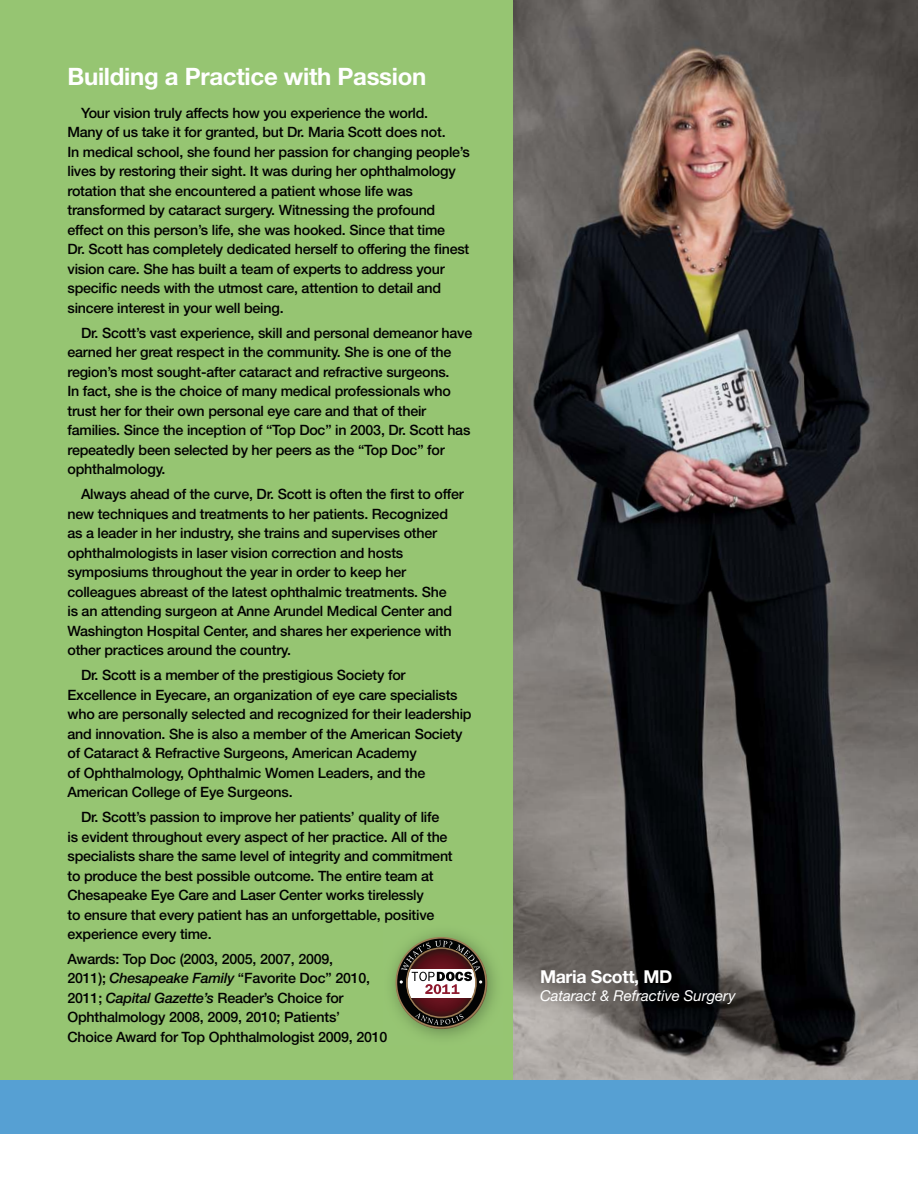
<style>
.page{position:relative;width:918px;height:1188px;background:#fff}
.page>*{position:absolute;margin:0;border:0;box-sizing:border-box;transform-origin:0 0}
.t1{font:700 24px "Helvetica Neue";letter-spacing:-.01em;color:#fff}
.t2{font:700 17.85px "Helvetica Neue";letter-spacing:-.02em;color:#fff}
.t3{font:italic 15px "Helvetica Neue";letter-spacing:-.005em;color:#fff}
.t4{font:500 14.25px/19.5px "Helvetica Neue";letter-spacing:-.015em;color:#000}
.s1{font-style:italic}
</style>
<div class="page">
<div style="left:0;top:0;width:594px;height:1080px;background:#96c572"></div>
<img style="left:513px;top:0;width:405px;height:1080px">
<div style="left:0;top:1080px;width:918px;height:54px;background:#56a0d3"></div>
<img style="left:392px;top:932px;width:104px;height:106px">
<svg style="left:396px;top:938px;width:90px;height:89px"></svg>
<div style="left:396px;top:937px;width:91px;height:91px;border:2px solid #9f7e57;border-radius:50%"></div>
<svg style="left:407px;top:948px;width:69px;height:69px"></svg>
<svg style="left:407px;top:997px;width:69px;height:1px"></svg>
<div style="left:407px;top:969px;width:69px;height:28px;background:#fff"></div>
<svg style="left:415px;top:1013px;width:49px;height:12px"></svg>
<svg style="left:400px;top:941px;width:82px;height:54px"></svg>
<h1 class="t1" style="left:68px;top:68px;width:360px">Building a Practice with Passion</h1>
<p class="t4" style="left:67px;top:104px;width:404px;text-indent:14px">Your vision truly affects how you experience the world.<br>Many of us take it for granted, but Dr. Maria Scott does not.<br>In medical school, she found her passion for changing people’s lives by restoring their sight. It was during her ophthalmology rotation that she encountered a patient whose life was transformed by cataract surgery. Witnessing the profound effect on this person’s life, she was hooked. Since that time<br>Dr. Scott has completely dedicated herself to offering the finest vision care. She has built a team of experts to address your specific needs with the utmost care, attention to detail and sincere interest in your well being.</p>
<p class="t4" style="left:67px;top:324px;width:406px;text-indent:14px">Dr. Scott’s vast experience, skill and personal demeanor have earned her great respect in the community. She is one of the region’s most sought-after cataract and refractive surgeons.<br>In fact, she is the choice of many medical professionals who trust her for their own personal eye care and that of their families. Since the inception of “Top Doc” in 2003, Dr. Scott has repeatedly been selected by her peers as the “Top Doc” for ophthalmology.</p>
<p class="t4" style="left:67px;top:486px;width:398px;text-indent:14px">Always ahead of the curve, Dr. Scott is often the first to offer new techniques and treatments to her patients. Recognized as a leader in her industry, she trains and supervises other ophthalmologists in laser vision correction and hosts symposiums throughout the year in order to keep her colleagues abreast of the latest ophthalmic treatments. She<br>is an attending surgeon at Anne Arundel Medical Center and Washington Hospital Center, and shares her experience with other practices around the country.</p>
<p class="t4" style="left:67px;top:667px;width:406px;text-indent:14px">Dr. Scott is a member of the prestigious Society for Excellence in Eyecare, an organization of eye care specialists who are personally selected and recognized for their leadership and innovation. She is also a member of the American Society of Cataract &amp; Refractive Surgeons, American Academy<br>of Ophthalmology, Ophthalmic Women Leaders, and the American College of Eye Surgeons.</p>
<p class="t4" style="left:67px;top:809px;width:387px;text-indent:14px">Dr. Scott’s passion to improve her patients’ quality of life is evident throughout every aspect of her practice. All of the specialists share the same level of integrity and commitment to produce the best possible outcome. The entire team at Chesapeake Eye Care and Laser Center works tirelessly<br>to ensure that every patient has an unforgettable, positive experience every time.</p>
<p class="t4" style="left:67px;top:950px;width:321px">Awards: Top Doc (2003, 2005, 2007, 2009,<br>2011); <span class="s1">Chesapeake Family</span> “Favorite Doc” 2010, 2011; <span class="s1">Capital Gazette’s</span> Reader’s Choice for Ophthalmology 2008, 2009, 2010; Patients’ Choice Award for Top Ophthalmologist 2009, 2010</p>
<p class="t2" style="left:540px;top:971px;width:134px">Maria Scott, MD</p>
<p class="t3" style="left:540px;top:991px;width:197px">Cataract &amp; Refractive Surgery</p>
</div>
